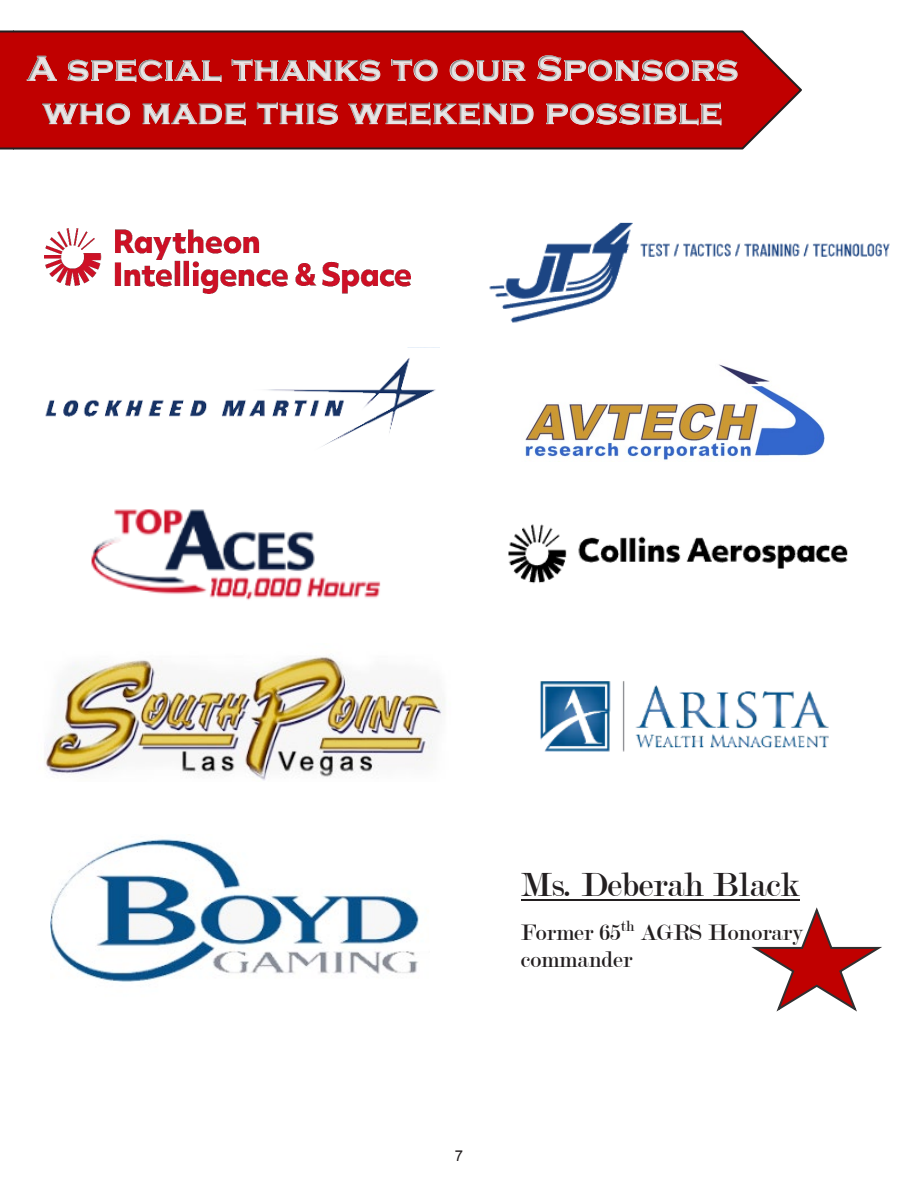
<style>
.page{position:relative;width:918px;height:1188px;background:#fff}
.page>*{position:absolute;margin:0;border:0;box-sizing:border-box;transform-origin:0 0}
.t1{font:700 36px/43.3px "Copperplate Gothic";letter-spacing:.02em;color:#e7e6e6;text-align:center}
.t2{font:36px "Modern";color:#231f20}
.t3{font:24px/27.8px "Modern";color:#231f20}
.t4{font:15px "Arial";color:#231f20}
</style>
<div class="page">
<svg style="left:752px;top:907px;width:130px;height:105px"></svg>
<img style="left:45px;top:229px;width:365px;height:65px">
<img style="left:508px;top:524px;width:340px;height:60px">
<img style="left:489px;top:222px;width:401px;height:101px">
<img style="left:45px;top:358px;width:391px;height:89px">
<img style="left:44px;top:656px;width:401px;height:125px">
<img style="left:540px;top:681px;width:289px;height:71px">
<img style="left:525px;top:364px;width:300px;height:98px">
<img style="left:51px;top:839px;width:368px;height:143px">
<svg style="left:14px;top:30px;width:788px;height:120px;background:#b82727"></svg>
<img style="left:14px;top:49px;width:752px;height:60px">
<img style="left:23px;top:82px;width:743px;height:53px">
<img style="left:91px;top:509px;width:290px;height:91px">
<hr style="left:521px;top:899px;width:279px;height:2px;background:#231f20">
<div style="left:0;top:30px;width:14px;height:120px;background:#c00000"></div>
<p class="t1" style="left:27px;top:47px;width:713px">A special thanks to our Sponsors who made this weekend possible</p>
<p class="t2" style="left:521px;top:867px;width:280px">Ms. Deberah Black</p>
<p class="t3" style="left:521px;top:918px;width:284px">Former 65<sup>th</sup> AGRS Honorary commander</p>
<p class="t4" style="left:455px;top:1146px;width:10px">7</p>
</div>
